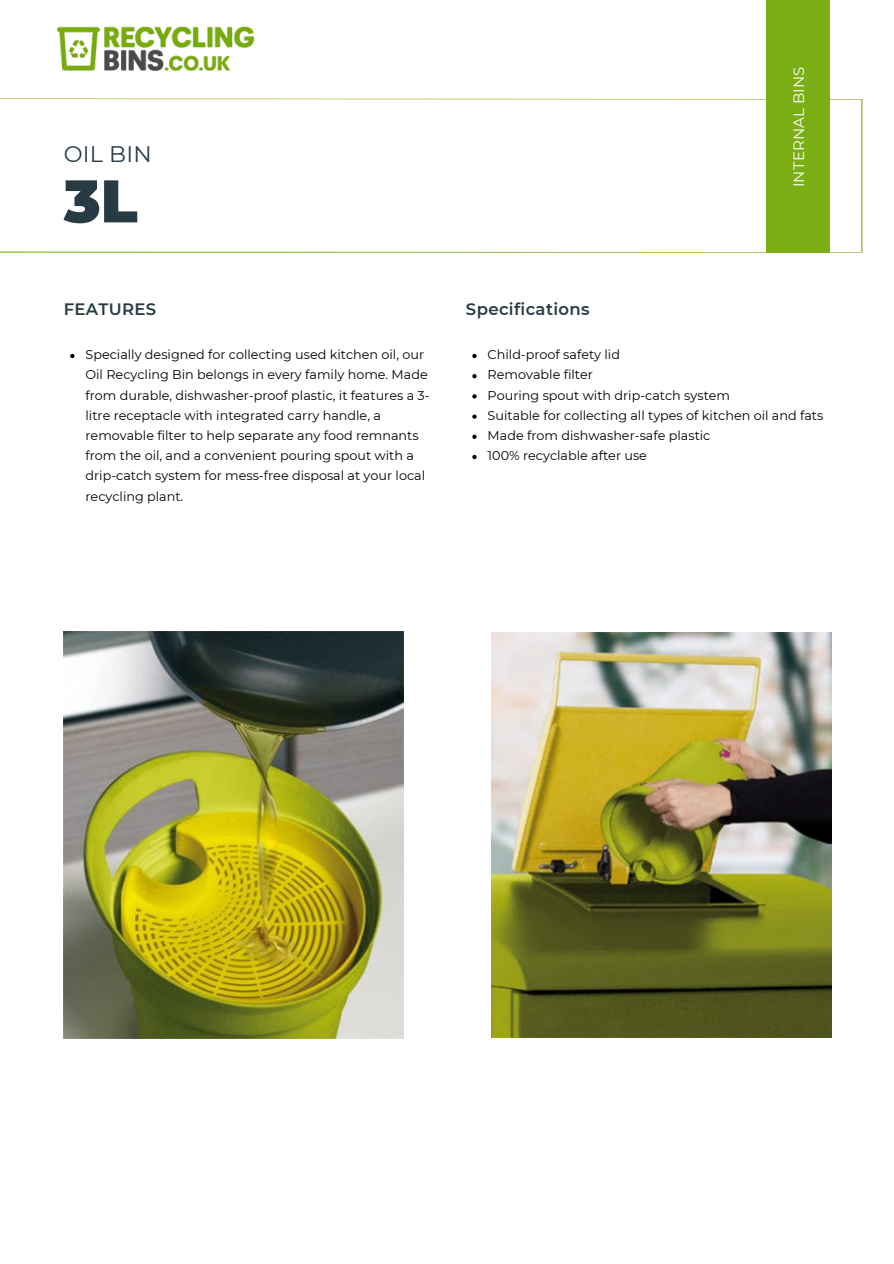
<style>
.page{position:relative;width:894px;height:1264px;background:#fff}
.page>*{position:absolute;margin:0;border:0;box-sizing:border-box;transform-origin:0 0}
.t1{font:900 60px "Montserrat";color:#283b45}
.t2{font:22.5px "Montserrat";letter-spacing:.005em;color:#283b45}
.t3{font:600 16.5px "Montserrat";letter-spacing:.02em;color:#283b45}
.t4{font:15px "Montserrat";letter-spacing:.01em;color:#fff}
.t5{font:12.75px/20.2px "Montserrat";color:#000}
</style>
<div class="page">
<svg style="left:0;top:98px;width:862px;height:155px"></svg>
<div style="left:765px;top:0;width:64px;height:252px;background:#7bad14"></div>
<img style="left:57px;top:26px;width:198px;height:45px">
<img style="left:64px;top:631px;width:340px;height:407px">
<img style="left:491px;top:632px;width:340px;height:405px">
<svg style="left:70px;top:354px;width:4px;height:4px"></svg>
<svg style="left:472px;top:354px;width:4px;height:4px"></svg>
<svg style="left:472px;top:374px;width:4px;height:4px"></svg>
<svg style="left:472px;top:394px;width:4px;height:4px"></svg>
<svg style="left:472px;top:414px;width:4px;height:5px"></svg>
<svg style="left:472px;top:434px;width:4px;height:5px"></svg>
<svg style="left:472px;top:455px;width:4px;height:4px"></svg>
<p class="t2" style="left:64px;top:140px;width:89px">OIL BIN</p>
<p class="t1" style="left:64px;top:164px;width:75px">3L</p>
<p class="t4" style="left:789px;top:187px;width:124px;rotate:-90deg">WHEELED BINS</p>
<p class="t4" style="left:789px;top:187px;width:122px;rotate:-90deg">INTERNAL BINS</p>
<h4 class="t3" style="left:64px;top:299px;width:94px">FEATURES</h4>
<h3 class="t3" style="left:466px;top:299px;width:125px">Specifications</h3>
<h5 class="t5" style="left:85px;top:344px;width:345px">Specially designed for collecting used kitchen oil, our Oil Recycling Bin belongs in every family home. Made from durable, dishwasher-proof plastic, it features a 3- litre receptacle with integrated carry handle, a removable filter to help separate any food remnants from the oil, and a convenient pouring spout with a drip-catch system for mess-free disposal at your local recycling plant.</h5>
<p class="t5" style="left:487px;top:344px;width:134px">Child-proof safety lid</p>
<p class="t5" style="left:487px;top:365px;width:107px">Removable filter</p>
<p class="t5" style="left:487px;top:385px;width:244px">Pouring spout with drip-catch system</p>
<p class="t5" style="left:487px;top:405px;width:337px">Suitable for collecting all types of kitchen oil and fats</p>
<p class="t5" style="left:487px;top:425px;width:224px">Made from dishwasher-safe plastic</p>
<p class="t5" style="left:487px;top:445px;width:161px">100% recyclable after use</p>
</div>
